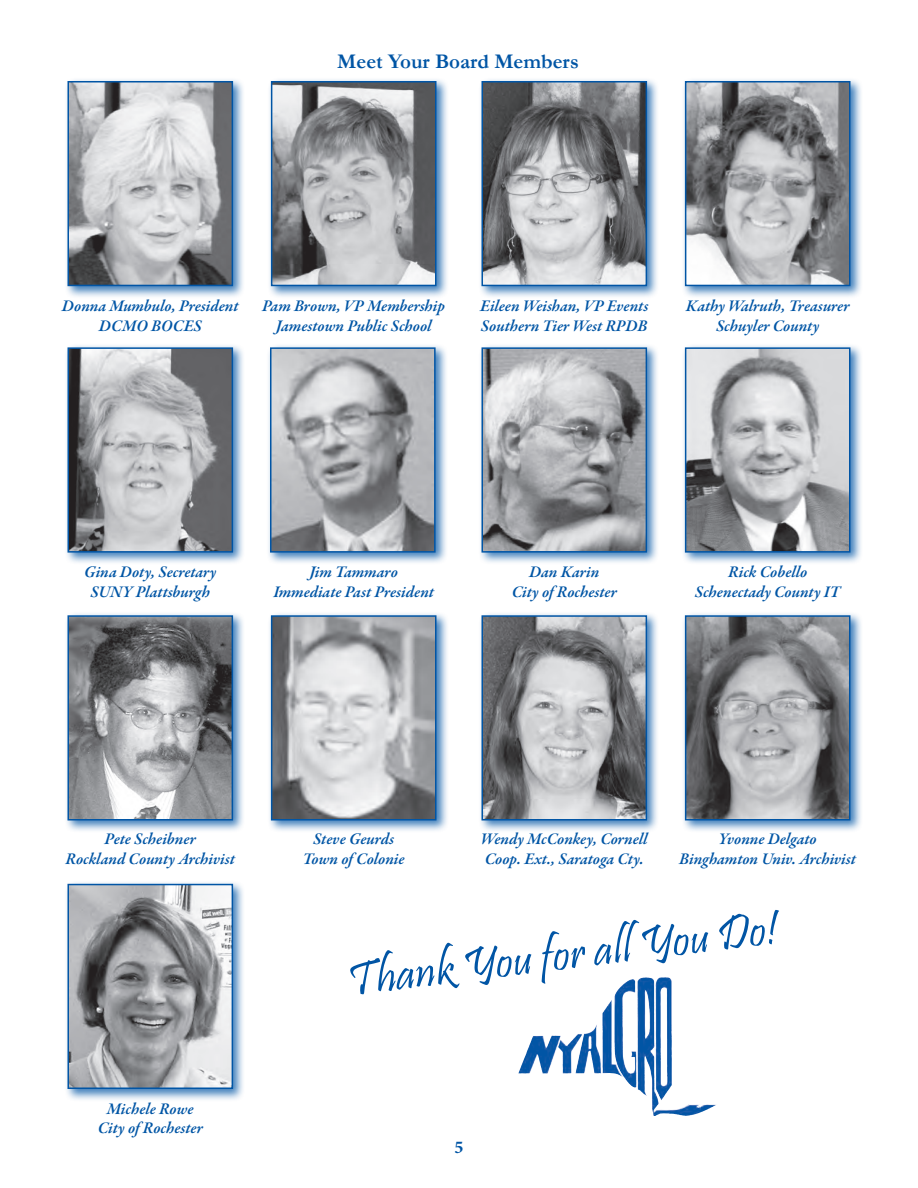
<style>
.page{position:relative;width:918px;height:1188px;background:#fff}
.page>*{position:absolute;margin:0;border:0;box-sizing:border-box;transform-origin:0 0}
.t1{font:49.2px "Pristina";color:#0155a5}
.body_text{font:700 21px "Garamond";color:#0155a5}
.t2{font:700 18px "Minion Pro";color:#0155a5}
.body_text-2{font:italic 600 16.5px/19.8px "Garamond Premr Pro";letter-spacing:-.005em;color:#0155a5}
</style>
<div class="page">
<div style="left:478px;top:344px;width:182px;height:221px;background:#0155a5;opacity:.75"></div>
<img style="left:485px;top:350px;width:159px;height:200px">
<div style="left:482px;top:347px;width:165px;height:206px;border:2px solid #0155a5"></div>
<div style="left:266px;top:344px;width:182px;height:221px;background:#0155a5;opacity:.75"></div>
<img style="left:273px;top:350px;width:160px;height:200px">
<div style="left:270px;top:347px;width:166px;height:206px;border:2px solid #0155a5"></div>
<div style="left:64px;top:612px;width:182px;height:221px;background:#0155a5;opacity:.75"></div>
<img style="left:71px;top:618px;width:159px;height:199px">
<div style="left:68px;top:615px;width:165px;height:205px;border:2px solid #0155a5"></div>
<div style="left:681px;top:612px;width:182px;height:221px;background:#0155a5;opacity:.75"></div>
<img style="left:688px;top:618px;width:159px;height:199px">
<div style="left:685px;top:615px;width:165px;height:205px;border:2px solid #0155a5"></div>
<div style="left:64px;top:77px;width:182px;height:222px;background:#0155a5;opacity:.75"></div>
<img style="left:71px;top:84px;width:159px;height:199px">
<div style="left:68px;top:81px;width:165px;height:205px;border:2px solid #0155a5"></div>
<div style="left:681px;top:77px;width:182px;height:222px;background:#0155a5;opacity:.75"></div>
<img style="left:688px;top:84px;width:159px;height:199px">
<div style="left:685px;top:81px;width:165px;height:205px;border:2px solid #0155a5"></div>
<div style="left:681px;top:344px;width:182px;height:221px;background:#0155a5;opacity:.75"></div>
<img style="left:688px;top:350px;width:159px;height:200px">
<div style="left:685px;top:347px;width:165px;height:206px;border:2px solid #0155a5"></div>
<div style="left:478px;top:77px;width:182px;height:222px;background:#0155a5;opacity:.75"></div>
<img style="left:485px;top:84px;width:159px;height:199px">
<div style="left:482px;top:81px;width:165px;height:205px;border:2px solid #0155a5"></div>
<div style="left:64px;top:880px;width:182px;height:221px;background:#0155a5;opacity:.75"></div>
<img style="left:71px;top:887px;width:159px;height:199px">
<div style="left:68px;top:884px;width:165px;height:205px;border:2px solid #0155a5"></div>
<div style="left:267px;top:612px;width:182px;height:221px;background:#0155a5;opacity:.75"></div>
<img style="left:274px;top:618px;width:159px;height:199px">
<div style="left:271px;top:615px;width:165px;height:205px;border:2px solid #0155a5"></div>
<div style="left:64px;top:344px;width:182px;height:221px;background:#0155a5;opacity:.75"></div>
<img style="left:71px;top:350px;width:159px;height:200px">
<div style="left:68px;top:347px;width:165px;height:206px;border:2px solid #0155a5"></div>
<div style="left:267px;top:77px;width:182px;height:222px;background:#0155a5;opacity:.75"></div>
<img style="left:274px;top:84px;width:159px;height:199px">
<div style="left:271px;top:81px;width:165px;height:205px;border:2px solid #0155a5"></div>
<div style="left:478px;top:612px;width:182px;height:221px;background:#0155a5;opacity:.75"></div>
<img style="left:485px;top:618px;width:159px;height:199px">
<div style="left:482px;top:615px;width:165px;height:205px;border:2px solid #0155a5"></div>
<img style="left:656px;top:977px;width:9px;height:122px">
<p class="body_text" style="left:337px;top:49px;width:243px">Meet Your Board Members</p>
<p class="body_text-2" style="left:62px;top:297px;width:178px">Donna Mumbulo, President</p>
<p class="body_text-2" style="left:99px;top:316px;width:105px">DCMO BOCES</p>
<p class="body_text-2" style="left:262px;top:297px;width:184px">Pam Brown, VP Membership</p>
<p class="body_text-2" style="left:276px;top:316px;width:157px">Jamestown Public School</p>
<p class="body_text-2" style="left:480px;top:297px;width:170px">Eileen Weishan, VP Events</p>
<p class="body_text-2" style="left:481px;top:316px;width:168px">Southern Tier West RPDB</p>
<p class="body_text-2" style="left:686px;top:297px;width:165px">Kathy Walruth, Treasurer</p>
<p class="body_text-2" style="left:716px;top:316px;width:105px">Schuyler County</p>
<p class="body_text-2" style="left:84px;top:563px;width:134px">Gina Doty, Secretary</p>
<p class="body_text-2" style="left:90px;top:583px;width:121px">SUNY Plattsburgh</p>
<p class="body_text-2" style="left:309px;top:563px;width:90px">Jim Tammaro</p>
<p class="body_text-2" style="left:273px;top:583px;width:162px">Immediate Past President</p>
<p class="body_text-2" style="left:529px;top:563px;width:72px">Dan Karin</p>
<p class="body_text-2" style="left:512px;top:583px;width:107px">City of Rochester</p>
<p class="body_text-2" style="left:728px;top:563px;width:81px">Rick Cobello</p>
<p class="body_text-2" style="left:695px;top:583px;width:147px">Schenectady County IT</p>
<p class="body_text-2" style="left:105px;top:830px;width:93px">Pete Scheibner</p>
<p class="body_text-2" style="left:66px;top:850px;width:171px">Rockland County Archivist</p>
<p class="body_text-2" style="left:107px;top:1099px;width:88px">Michele Rowe</p>
<p class="body_text-2" style="left:98px;top:1119px;width:107px">City of Rochester</p>
<p class="body_text-2" style="left:313px;top:830px;width:82px">Steve Geurds</p>
<p class="body_text-2" style="left:303px;top:850px;width:103px">Town of Colonie</p>
<p class="body_text-2" style="left:481px;top:830px;width:168px">Wendy McConkey, Cornell<br>Coop. Ext., Saratoga Cty.</p>
<p class="body_text-2" style="left:719px;top:830px;width:100px">Yvonne Delgato</p>
<p class="body_text-2" style="left:679px;top:850px;width:178px">Binghamton Univ. Archivist</p>
<p class="t1" style="left:344px;top:953px;width:434px;rotate:-7deg">Thank You for all You Do!</p>
<p class="t2" style="left:454px;top:1135px;width:10px">5</p>
</div>
